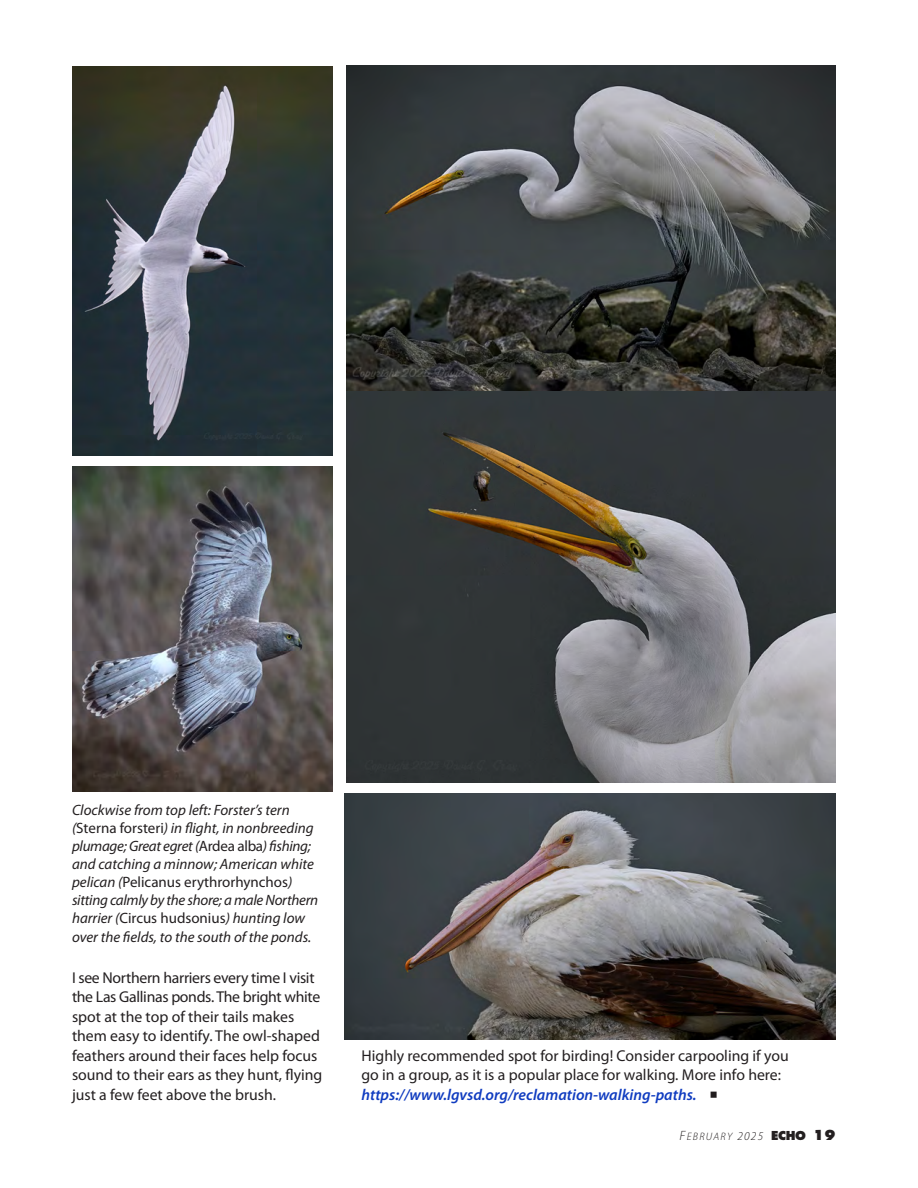
<style>
.page{position:relative;width:918px;height:1188px;background:#fff}
.page>*{position:absolute;margin:0;border:0;box-sizing:border-box;transform-origin:0 0}
.t1{font:15.75px/19.5px "Myriad Pro";color:#231f20}
.t2{font:italic 15px/18.1px "Myriad Pro";color:#231f20}
.t3{font:10.8px "Myriad Pro Light It SC800";letter-spacing:.12em;color:#231f20}
.s1{font-style:normal}
.s2{font-weight:600;font-style:italic;color:#103cc0}
.s3{font-family:"Minion Pro";font-size:21px;color:#211d1e}
.s4{font-size:13.5px}
.s5{font-size:12px}
.s6{font-family:"Futura Std Extra Bold SC800";font-size:12px}
.s7{font-family:"Futura Std";font-weight:800;font-size:13.5px}
</style>
<div class="page">
<img style="left:345px;top:794px;width:491px;height:245px">
<img style="left:73px;top:66px;width:259px;height:389px">
<img style="left:347px;top:66px;width:489px;height:717px">
<img style="left:73px;top:466px;width:259px;height:325px">
<p class="t2" style="left:72px;top:802px;width:248px">Clockwise from top left: Forster’s tern (<span class="s1">Sterna forsteri</span>) in flight, in nonbreeding plumage; Great egret (<span class="s1">Ardea alba</span>) fishing; and catching a minnow; American white pelican (<span class="s1">Pelicanus erythrorhynchos</span>) sitting calmly by the shore; a male Northern harrier (<span class="s1">Circus hudsonius</span>) hunting low over the fields, to the south of the ponds.</p>
<p class="t1" style="left:72px;top:968px;width:252px">I see Northern harriers every time I visit the Las Gallinas ponds. The bright white spot at the top of their tails makes them easy to identify. The owl-shaped feathers around their faces help focus sound to their ears as they hunt, flying just a few feet above the brush.</p>
<p class="t1" style="left:362px;top:1046px;width:429px">Highly recommended spot for birding! Consider carpooling if you go in a group, as it is a popular place for walking. More info here: <span class="s2">https://www.lgvsd.org/reclamation-walking-paths.</span> <span class="s3">■</span></p>
<p class="t3" style="left:679px;top:1131px;width:158px"><span class="s4">F</span>EBRUARY <span class="s5">2025</span> <span class="s6">ECHO</span> <span class="s7">19</span></p>
</div>
